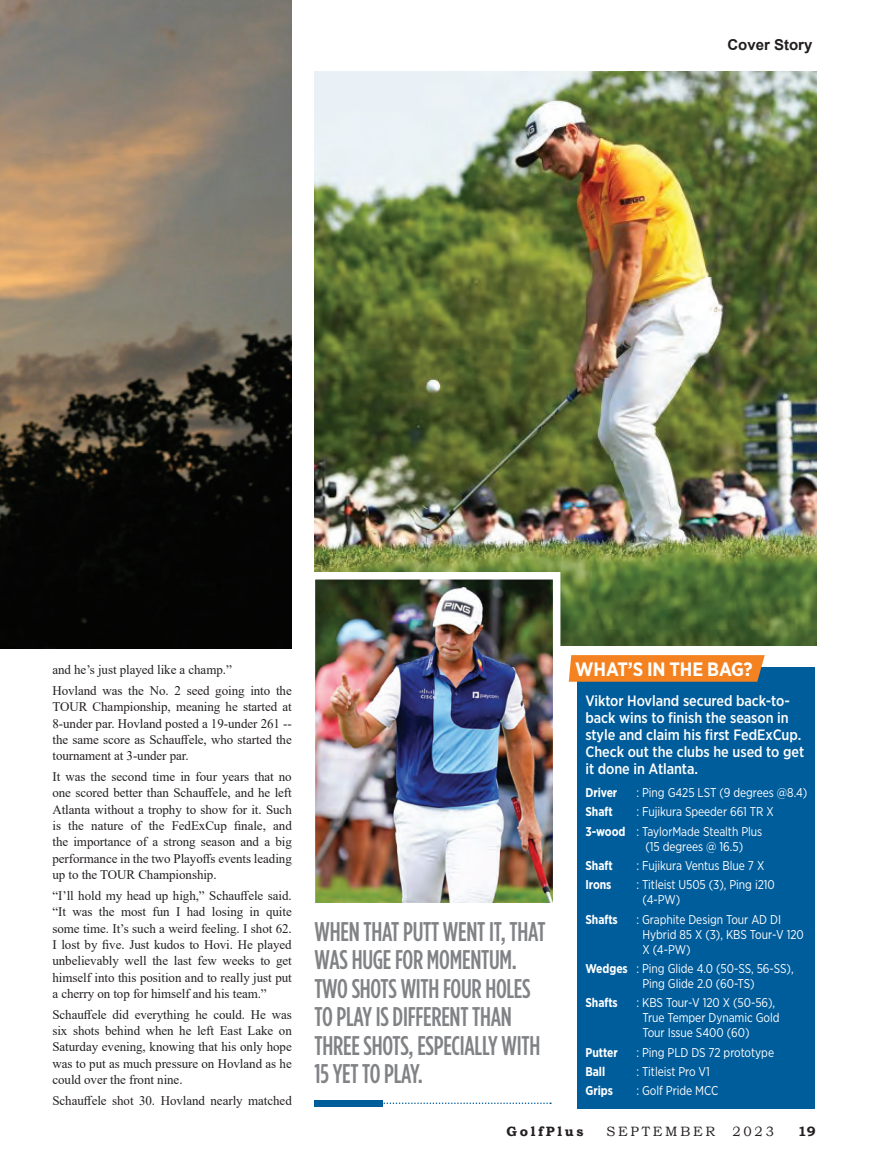
<style>
.page{position:relative;width:889px;height:1172px;background:#fff}
.page>*{position:absolute;margin:0;border:0;box-sizing:border-box;transform-origin:0 0}
.t1{font:500 27px/28.5px "Gotham Condensed";letter-spacing:-.01em;color:#808285;scale:.96 1}
.t2{font:700 19.35px "Gotham Narrow";letter-spacing:-.01em;color:#fff}
.t3{font:500 15px/17px "Gotham Narrow";letter-spacing:-.005em;color:#fff}
.t4{font:700 15px "Arial";color:#231f20}
.t5{font:13.5px "Bookman Old Style";letter-spacing:.2em;color:#231f20}
.t6{font:700 13.5px "Bookman Old Style";letter-spacing:.2em;color:#231f20}
.t7{font:13.2px/16.4px "Times New Roman";letter-spacing:-.005em;color:#231f20;text-align:justify}
.t8{font:12.75px/15px "Gotham Narrow";letter-spacing:-.005em;color:#fff;scale:.93 1}
.t9{font:700 12.75px "Gotham Narrow";letter-spacing:-.005em;color:#fff;scale:.93 1}
.s1{font-weight:700}
</style>
<div class="page">
<div style="left:577px;top:667px;width:238px;height:442px;background:#005d9c"></div>
<img style="left:0;top:0;width:292px;height:649px">
<img style="left:315px;top:71px;width:501px;height:574px">
<svg style="left:569px;top:655px;width:196px;height:27px"></svg>
<svg style="left:383px;top:1102px;width:168px;height:2px"></svg>
<div style="left:315px;top:1100px;width:68px;height:6px;background:#005d9c"></div>
<img style="left:317px;top:581px;width:234px;height:320px">
<div style="left:308px;top:572px;width:252px;height:338px;border:8px solid #fff"></div>
<p class="t4" style="left:727px;top:37px;width:87px">Cover Story</p>
<p class="t7" style="left:52px;top:659px;width:241px;line-height:20.7px">and he’s just played like a champ.”<br>Hovland was the No. 2 seed going into the</p>
<p class="t7" style="left:52px;top:698px;width:241px">TOUR Championship, meaning he started at 8-under par. Hovland posted a 19-under 261 -- the same score as Schauffele, who started the tournament at 3-under par.</p>
<p class="t7" style="left:52px;top:768px;width:241px">It was the second time in four years that no one scored better than Schauffele, and he left Atlanta without a trophy to show for it. Such is the nature of the FedExCup finale, and the importance of a strong season and a big performance in the two Playoffs events leading up to the TOUR Championship.</p>
<p class="t7" style="left:52px;top:887px;width:241px">“I’ll hold my head up high,” Schauffele said. “It was the most fun I had losing in quite some time. It’s such a weird feeling. I shot 62.<br>I lost by five. Just kudos to Hovi. He played unbelievably well the last few weeks to get himself into this position and to really just put a cherry on top for himself and his team.”</p>
<p class="t7" style="left:52px;top:1006px;width:241px">Schauffele did everything he could. He was six shots behind when he left East Lake on Saturday evening, knowing that his only hope was to put as much pressure on Hovland as he could over the front nine.</p>
<p class="t7" style="left:52px;top:1092px;width:241px">Schauffele shot 30. Hovland nearly matched</p>
<h1 class="t1" style="left:315px;top:919px;width:242px">WHEN THAT PUTT WENT IT, THAT<br>WAS HUGE FOR MOMENTUM.<br>TWO SHOTS WITH FOUR HOLES<br>TO PLAY IS DIFFERENT THAN<br>THREE SHOTS, ESPECIALLY WITH<br>15 YET TO PLAY.</h1>
<h2 class="t2" style="left:575px;top:662px;width:179px">WHAT’S IN THE BAG?</h2>
<p class="t3" style="left:585px;top:692px;width:220px">Viktor Hovland secured back-to&shy;back wins to finish the season in style and claim his first FedExCup.<br>Check out the clubs he used to get it done in Atlanta.</p>
<p class="t9" style="left:585px;top:788px;width:36px">Driver</p>
<p class="t8" style="left:636px;top:786px;width:185px">: Ping G425 LST (9 degrees @8.4)</p>
<p class="t9" style="left:585px;top:807px;width:31px">Shaft</p>
<p class="t8" style="left:585px;top:803px;width:204px;line-height:19.4px;text-indent:51px">: Fujikura Speeder 661 TR X<br><span class="s1">3-wood</span> : TaylorMade Stealth Plus</p>
<p class="t8" style="left:645px;top:839px;width:107px">(15 degrees @ 16.5)</p>
<p class="t9" style="left:585px;top:861px;width:31px">Shaft</p>
<p class="t8" style="left:636px;top:859px;width:139px">: Fujikura Ventus Blue 7 X</p>
<p class="t9" style="left:585px;top:880px;width:29px">Irons</p>
<p class="t8" style="left:642px;top:878px;width:144px;text-indent:-6px">: Titleist U505 (3), Ping i210 (4-PW)</p>
<p class="t9" style="left:585px;top:914px;width:36px">Shafts</p>
<p class="t8" style="left:642px;top:912px;width:175px;text-indent:-6px">: Graphite Design Tour AD DI<br>Hybrid 85 X (3), KBS Tour-V 120<br>X (4-PW)</p>
<p class="t8" style="left:642px;top:962px;width:164px;text-indent:-57px"><span class="s1">Wedges</span> : Ping Glide 4.0 (50-SS, 56-SS),<br>Ping Glide 2.0 (60-TS)</p>
<p class="t9" style="left:585px;top:998px;width:36px">Shafts</p>
<p class="t8" style="left:642px;top:996px;width:149px;text-indent:-6px">: KBS Tour-V 120 X (50-56),<br>True Temper Dynamic Gold<br>Tour Issue S400 (60)</p>
<p class="t9" style="left:585px;top:1047px;width:36px">Putter</p>
<p class="t8" style="left:636px;top:1045px;width:150px">: Ping PLD DS 72 prototype</p>
<p class="t9" style="left:585px;top:1067px;width:23px">Ball</p>
<p class="t8" style="left:636px;top:1064px;width:81px">: Titleist Pro V1</p>
<p class="t9" style="left:585px;top:1086px;width:31px">Grips</p>
<p class="t8" style="left:636px;top:1084px;width:90px">: Golf Pride MCC</p>
<p class="t6" style="left:506px;top:1123px;width:78px">GolfPlus</p>
<p class="t5" style="left:607px;top:1123px;width:110px">SEPTEMBER</p>
<p class="t5" style="left:732px;top:1123px;width:43px">2023</p>
<p class="t6" style="left:798px;top:1123px;width:19px">19</p>
</div>
